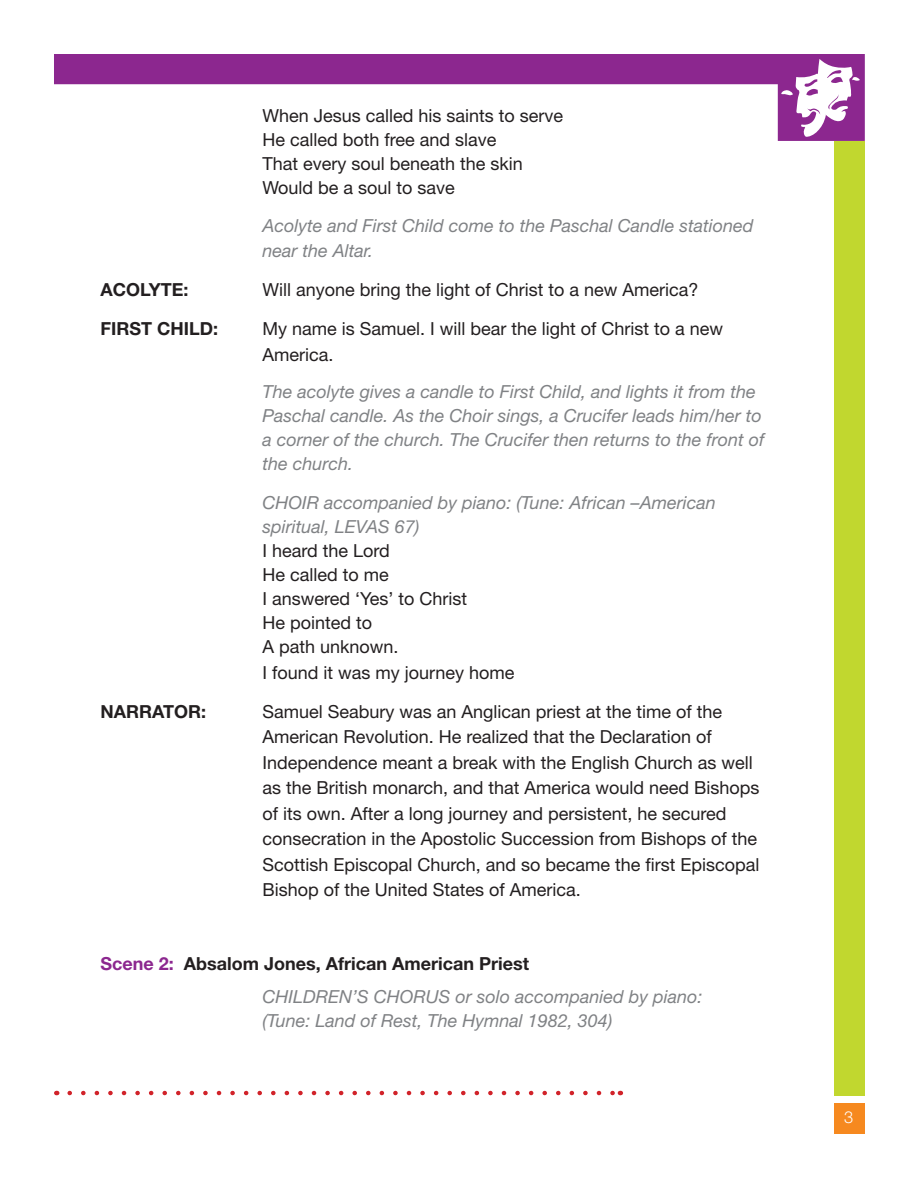
<style>
.page{position:relative;width:918px;height:1188px;background:#fff}
.page>*{position:absolute;margin:0;border:0;box-sizing:border-box;transform-origin:0 0}
.t1{font:18px/25.5px "Helvetica Neue";color:#231f20}
.t2{font:italic 18px/24px "Helvetica Neue";color:#808285}
.t3{font:700 18px "Helvetica Neue";color:#231f20}
.t4{font:300 16.5px "Helvetica Neue";color:#fff}
.s1{font-weight:700;font-style:normal;color:#8c278f}
.s2{font-weight:700;font-style:normal;color:#231f20}
</style>
<div class="page">
<svg style="left:70px;top:1091px;width:543px;height:4px"></svg>
<div style="left:835px;top:141px;width:30px;height:954px;background:#c1d72f"></div>
<div style="left:834px;top:1104px;width:31px;height:30px;background:#f6891f"></div>
<svg style="left:54px;top:54px;width:811px;height:87px"></svg>
<p class="t1" style="left:262px;top:104px;width:302px;line-height:24px">When Jesus called his saints to serve<br>He called both free and slave<br>That every soul beneath the skin<br>Would be a soul to save</p>
<p class="t2" style="left:262px;top:212px;width:493px;line-height:25.5px">Acolyte and First Child come to the Paschal Candle stationed near the Altar.</p>
<p class="t3" style="left:100px;top:279px;width:90px">ACOLYTE:</p>
<p class="t1" style="left:262px;top:277px;width:438px">Will anyone bring the light of Christ to a new America?</p>
<p class="t3" style="left:100px;top:318px;width:119px">FIRST CHI LD:</p>
<p class="t1" style="left:262px;top:316px;width:462px">My name is Samuel. I will bear the light of Christ to a new<br>America.</p>
<p class="t2" style="left:262px;top:379px;width:504px">The acolyte gives a candle to First Child, and lights it from the Paschal candle. As the Choir sings, a Crucifer leads him/her to a corner of the church. The Crucifer then returns to the front of the church.</p>
<p class="t2" style="left:262px;top:490px;width:455px">CHOIR accompanied by piano: (Tune: African –American spiritual, LEVAS 67)</p>
<p class="t1" style="left:262px;top:538px;width:254px;line-height:24.3px">I heard the Lord<br>He called to me<br>I answered ‘Yes’ to Christ<br>He pointed to<br>A path unknown.<br>I found it was my journey home</p>
<p class="t3" style="left:100px;top:700px;width:77px">NARRATOR</p>
<p class="t3" style="left:201px;top:700px;width:7px">:</p>
<p class="t1" style="left:262px;top:698px;width:499px">Samuel Seabury was an Anglican priest at the time of the American Revolution. He realized that the Declaration of Independence meant a break with the English Church as well as the British monarch, and that America would need Bishops of its own. After a long journey and persistent, he secured consecration in the Apostolic Succession from Bishops of the Scottish Episcopal Church, and so became the first Episcopal Bishop of the United States of America.</p>
<p class="t2" style="left:262px;top:947px;width:442px;line-height:32.2px;text-indent:-162px"><span class="s1">Scene 2:</span> <span class="s2">Absalom Jones, African American Priest<br></span>CHILDREN’S CHORUS or solo accompanied by piano:</p>
<p class="t2" style="left:262px;top:1008px;width:352px">(Tune: Land of Rest, The Hymnal 1982, 304)</p>
<p class="t4" style="left:844px;top:1107px;width:11px">3</p>
</div>
